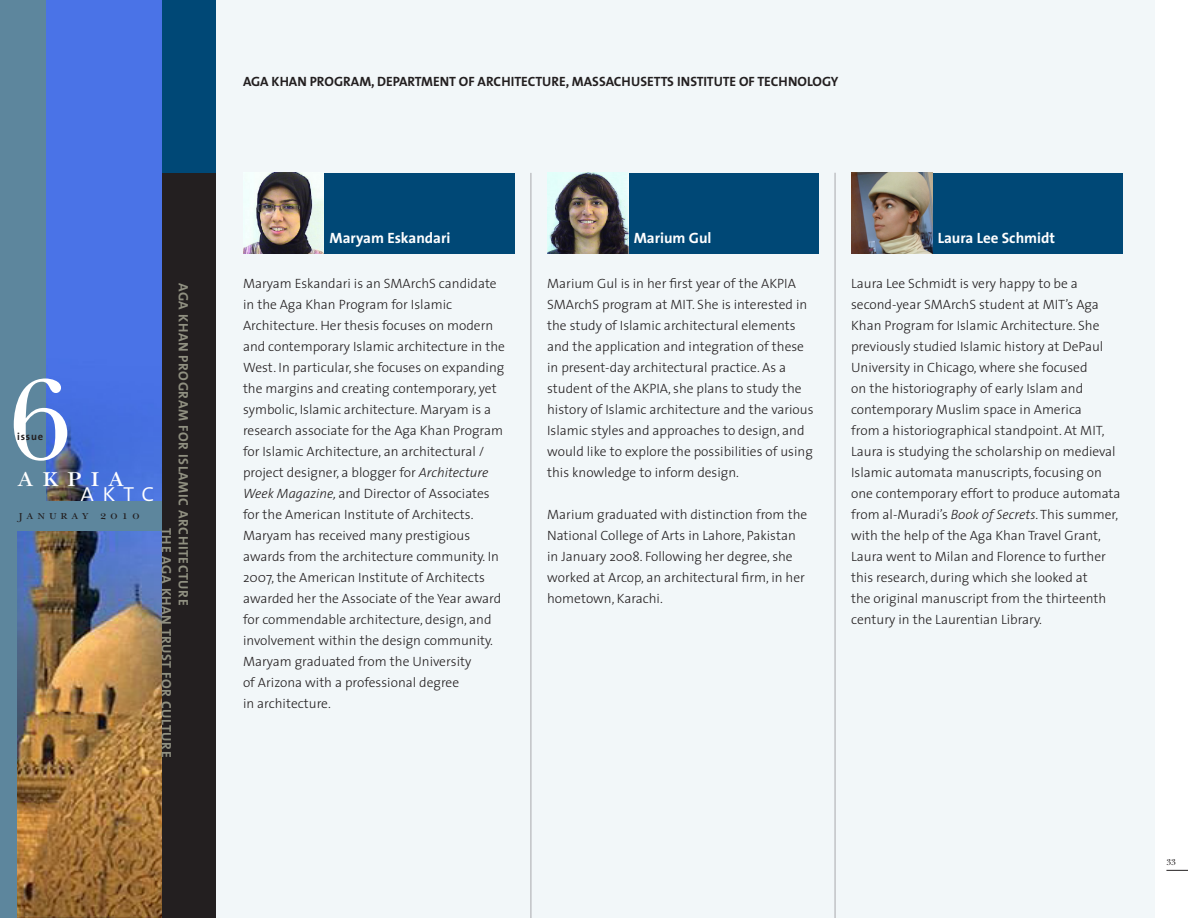
<style>
.page{position:relative;width:1188px;height:918px;background:#fff}
.page>*{position:absolute;margin:0;border:0;box-sizing:border-box;transform-origin:0 0}
.t1{font:120px "New Baskerville";color:#fff}
.t2{font:29.7px "New Baskerville SC";letter-spacing:.28em;color:#fff}
.t3{font:26.4px "The Sans Light Caps";color:#fff}
.t4{font:700 15px "The Sans";color:#fff}
.t5{font:13.65px/17px "The Sans Bold Caps";letter-spacing:.04em;color:#909081}
.t6{font:300 13.5px/21px "The Sans";color:#231f20}
.t7{font:13.5px "The Sans Bold Caps";color:#231f20}
.t8{font:12.75px "New Baskerville SC";letter-spacing:.3em;color:#231f20}
.t9{font:700 10.5px "The Sans";letter-spacing:.08em;color:#231f20}
.t10{font:9px "New Baskerville";color:#231f20}
.s1{font-style:italic}
</style>
<div class="page">
<div style="left:0;top:0;width:1155px;height:918px;background:#f2f7f9"></div>
<div style="left:0;top:0;width:216px;height:918px;background:#231f20"></div>
<div style="left:0;top:0;width:216px;height:173px;background:#004876"></div>
<img style="left:17px;top:0;width:145px;height:918px">
<svg style="left:1166px;top:870px;width:22px;height:1px"></svg>
<div style="left:0;top:0;width:46px;height:528px;background:#5d869d"></div>
<div style="left:0;top:390px;width:17px;height:528px;background:#5d869d"></div>
<div style="left:0;top:501px;width:162px;height:30px;background:#5d869d"></div>
<div style="left:243px;top:173px;width:272px;height:81px;background:#004876"></div>
<img style="left:243px;top:173px;width:81px;height:81px">
<hr style="left:531px;top:173px;width:1px;height:745px;background:#a8a9ad">
<hr style="left:835px;top:173px;width:1px;height:745px;background:#a8a9ad">
<div style="left:547px;top:173px;width:272px;height:81px;background:#004876"></div>
<img style="left:547px;top:173px;width:81px;height:81px">
<div style="left:851px;top:173px;width:272px;height:81px;background:#004876"></div>
<img style="left:851px;top:173px;width:81px;height:81px">
<p class="t7" style="left:243px;top:70px;width:597px">AGA KHAN PROGRAM, DEPARTMENT OF ARCHITECTURE, MASSACHUSETTS INSTITUTE OF TECHNOLOGY</p>
<h1 class="t1" style="left:8px;top:347px;width:64px">6</h1>
<p class="t9" style="left:17px;top:428px;width:28px">issue</p>
<h2 class="t2" style="left:17px;top:460px;width:109px">akpia</h2>
<h3 class="t3" style="left:80px;top:470px;width:76px">aktc</h3>
<p class="t8" style="left:18px;top:508px;width:123px">januray 2010</p>
<p class="t5" style="left:192px;top:528px;width:231px;text-indent:-245px;rotate:90deg">AGA KHAN PROGRAM FOR ISLAMIC ARCHITECTURE<br>THE AGA KHAN TRUST FOR CULTURE</p>
<p class="t4" style="left:330px;top:225px;width:122px">Maryam Eskandari</p>
<p class="t6" style="left:243px;top:273px;width:264px">Maryam Eskandari is an SMArchS candidate in the Aga Khan Program for Islamic Architecture. Her thesis focuses on modern and contemporary Islamic architecture in the West. In particular, she focuses on expanding the margins and creating contemporary, yet symbolic, Islamic architecture. Maryam is a research associate for the Aga Khan Program for Islamic Architecture, an architectural / project designer, a blogger for <span class="s1">Architecture Week Magazine,</span> and Director of Associates for the American Institute of Architects.<br>Maryam has received many prestigious awards from the architecture community. In 2007, the American Institute of Architects awarded her the Associate of the Year award for commendable architecture, design, and involvement within the design community.<br>Maryam graduated from the University<br>of Arizona with a professional degree<br>in architecture.</p>
<p class="t6" style="left:547px;top:273px;width:268px">Marium Gul is in her first year of the AKPIA SMArchS program at MIT. She is interested in the study of Islamic architectural elements and the application and integration of these in present-day architectural practice. As a student of the AKPIA, she plans to study the history of Islamic architecture and the various Islamic styles and approaches to design, and would like to explore the possibilities of using this knowledge to inform design.</p>
<p class="t4" style="left:634px;top:225px;width:79px">Marium Gul</p>
<p class="t4" style="left:938px;top:225px;width:119px">Laura Lee Schmidt</p>
<p class="t6" style="left:851px;top:273px;width:271px">Laura Lee Schmidt is very happy to be a second-year SMArchS student at MIT’s Aga Khan Program for Islamic Architecture. She previously studied Islamic history at DePaul University in Chicago, where she focused<br>on the historiography of early Islam and contemporary Muslim space in America<br>from a historiographical standpoint. At MIT, Laura is studying the scholarship on medieval Islamic automata manuscripts, focusing on one contemporary effort to produce automata from al-Muradi’s <span class="s1">Book of Secrets</span>. This summer, with the help of the Aga Khan Travel Grant, Laura went to Milan and Florence to further this research, during which she looked at<br>the original manuscript from the thirteenth century in the Laurentian Library.</p>
<p class="t6" style="left:547px;top:504px;width:262px">Marium graduated with distinction from the National College of Arts in Lahore, Pakistan in January 2008. Following her degree, she worked at Arcop, an architectural firm, in her hometown, Karachi.</p>
<p class="t10" style="left:1166px;top:857px;width:11px">33</p>
</div>
